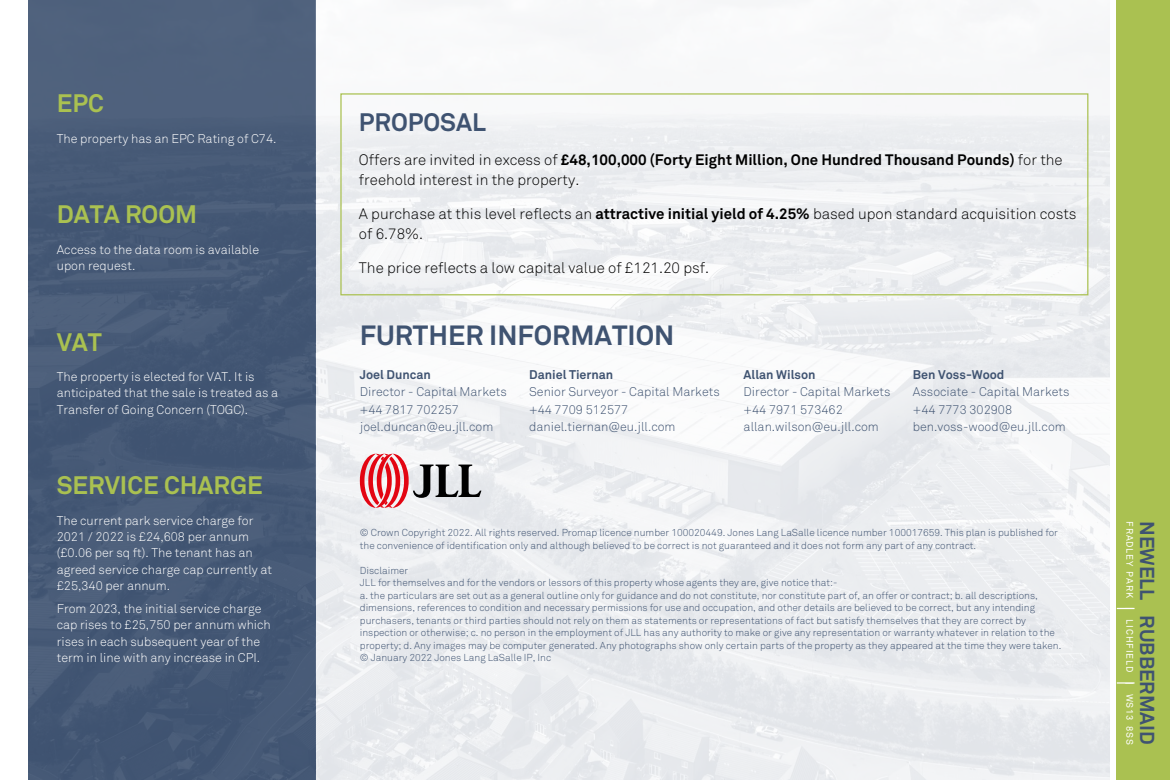
<style>
.page{position:relative;width:1170px;height:780px;background:#fff}
.page>*{position:absolute;margin:0;border:0;box-sizing:border-box;transform-origin:0 0}
.t1{font:700 27.5px "Akkurat";color:#3f5371}
.t2{font:700 25px "Akkurat";color:#aac151}
.t3{font:700 25px "Akkurat";color:#3f5371}
.t4{font:700 20px "Akkurat";color:#3f5371}
.t5{font:300 15px/20px "Akkurat";color:#000}
.t6{font:300 12.5px/16.2px "Akkurat";color:#fff}
.t7{font:300 12.5px/17.5px "Akkurat";color:#3f5371}
.t8{font:700 12.5px "Akkurat";color:#3f5371}
.t9{font:300 10px/12.5px "Akkurat";color:#3f5371}
.t10{font:9.38px "Akkurat";letter-spacing:.09em;color:#fff}
.s1{font-weight:700}
</style>
<div class="page">
<div style="left:1116px;top:0;width:53px;height:780px;background:#aac151"></div>
<svg style="left:1116px;top:682px;width:18px;height:1px"></svg>
<svg style="left:1116px;top:607px;width:18px;height:2px"></svg>
<img style="left:315px;top:0;width:794px;height:780px">
<div style="left:28px;top:0;width:287px;height:780px;background:#465976"></div>
<div style="left:340px;top:93px;width:748px;height:202px;border:1px solid #aac151"></div>
<svg style="left:360px;top:453px;width:121px;height:55px"></svg>
<h2 class="t2" style="left:57px;top:88px;width:48px">EPC</h2>
<p class="t6" style="left:57px;top:130px;width:221px">The property has an EPC Rating of C74.</p>
<h2 class="t2" style="left:57px;top:199px;width:142px">DATA ROOM</h2>
<p class="t6" style="left:57px;top:241px;width:204px">Access to the data room is available upon request.</p>
<h2 class="t2" style="left:57px;top:326px;width:47px">VAT</h2>
<p class="t6" style="left:57px;top:369px;width:223px">The property is elected for VAT. It is anticipated that the sale is treated as a<br>Transfer of Going Concern (TOGC).</p>
<h2 class="t2" style="left:57px;top:469px;width:208px">SERVICE CHARGE</h2>
<p class="t6" style="left:57px;top:512px;width:217px">The current park service charge for<br>2021 / 2022 is £24,608 per annum (£0.06 per sq ft). The tenant has an agreed service charge cap currently at £25,340 per annum.</p>
<p class="t6" style="left:57px;top:601px;width:216px">From 2023, the initial service charge cap rises to £25,750 per annum which rises in each subsequent year of the term in line with any increase in CPI.</p>
<h2 class="t3" style="left:359px;top:106px;width:128px">PROPOSAL</h2>
<h3 class="t5" style="left:359px;top:150px;width:705px">Offers are invited in excess of <span class="s1">£48,100,000 (Forty Eight Million, One Hundred Thousand Pounds)</span> for the freehold interest in the property.</h3>
<h3 class="t5" style="left:359px;top:204px;width:719px">A purchase at this level reflects an <span class="s1">attractive initial yield of 4.25%</span> based upon standard acquisition costs of 6.78%.</h3>
<h3 class="t5" style="left:359px;top:258px;width:351px">The price reflects a low capital value of £121.20 psf.</h3>
<h1 class="t1" style="left:360px;top:317px;width:316px">FURTHER INFORMATION</h1>
<p class="t8" style="left:360px;top:366px;width:72px">Joel Duncan</p>
<p class="t7" style="left:360px;top:383px;width:148px">Director - Capital Markets +44 7817 702257 joel.duncan@eu.jll.com</p>
<p class="t8" style="left:529px;top:366px;width:86px">Daniel Tiernan</p>
<p class="t7" style="left:529px;top:383px;width:192px">Senior Surveyor - Capital Markets +44 7709 512577 daniel.tiernan@eu.jll.com</p>
<p class="t8" style="left:743px;top:366px;width:73px">Allan Wilson</p>
<p class="t7" style="left:743px;top:383px;width:148px">Director - Capital Markets +44 7971 573462 allan.wilson@eu.jll.com</p>
<p class="t8" style="left:912px;top:366px;width:93px">Ben Voss-Wood</p>
<p class="t7" style="left:912px;top:383px;width:158px">Associate - Capital Markets +44 7773 302908 ben.voss-wood@eu.jll.com</p>
<p class="t9" style="left:360px;top:526px;width:699px">© Crown Copyright 2022. All rights reserved. Promap licence number 100020449. Jones Lang LaSalle licence number 100017659. This plan is published for the convenience of identification only and although believed to be correct is not guaranteed and it does not form any part of any contract.</p>
<p class="t9" style="left:360px;top:564px;width:703px">Disclaimer<br>JLL for themselves and for the vendors or lessors of this property whose agents they are, give notice that:-<br>a. the particulars are set out as a general outline only for guidance and do not constitute, nor constitute part of, an offer or contract; b. all descriptions, dimensions, references to condition and necessary permissions for use and occupation, and other details are believed to be correct, but any intending purchasers, tenants or third parties should not rely on them as statements or representations of fact but satisfy themselves that they are correct by inspection or otherwise; c. no person in the employment of JLL has any authority to make or give any representation or warranty whatever in relation to the property; d. Any images may be computer generated. Any photographs show only certain parts of the property as they appeared at the time they were taken. © January 2022 Jones Lang LaSalle IP, Inc</p>
<p class="t10" style="left:1134px;top:521px;width:225px;rotate:90deg">FRADLEY PARK | LICHFIELD | WS13 8SS</p>
<h3 class="t4" style="left:1159px;top:521px;width:225px;rotate:90deg">NEWELL RUBBERMAID</h3>
</div>
